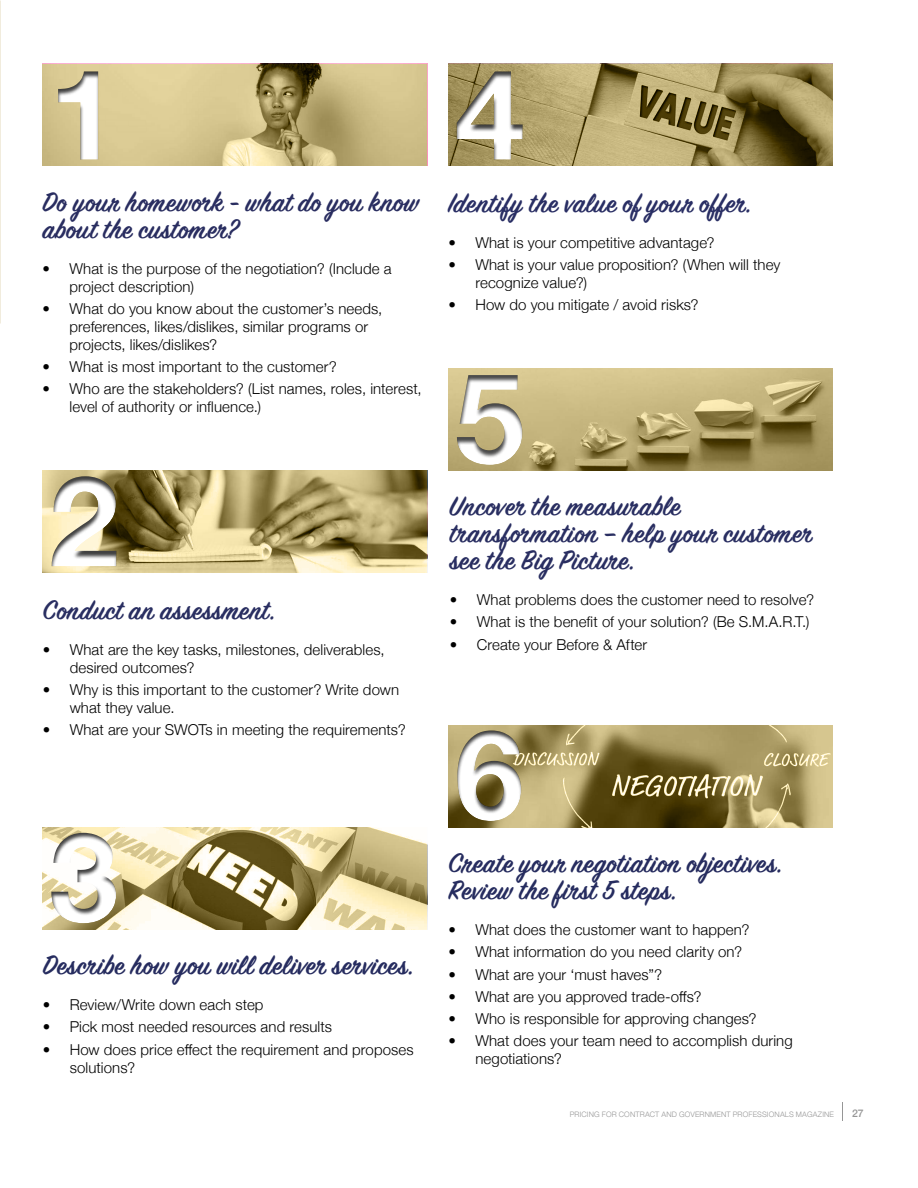
<style>
.page{position:relative;width:918px;height:1188px;background:#fff}
.page>*{position:absolute;margin:0;border:0;box-sizing:border-box;transform-origin:0 0}
.t1{font:700 126px "Helvetica Neue";color:#fff}
.t2{font:700 124.5px "Helvetica Neue";color:#fff}
.t3{font:600 30px/27px "Sign Painter House Script";letter-spacing:.02em;color:#292e61}
.t4{font:600 30px/27px "Sign Painter House Script";letter-spacing:.025em;color:#262c5f}
.t5{font:600 30px/27px "Sign Painter House Script";letter-spacing:.025em;color:#292d60}
.t6{font:600 30px "Sign Painter House Script";letter-spacing:.025em;color:#292e64}
.t7{font:300 15px/18px "Helvetica Neue";letter-spacing:.005em;color:#000}
.t8{font:500 10.5px "Helvetica Neue";color:#969696}
.t9{font:300 7.5px "Helvetica Neue";letter-spacing:.02em;color:#969696}
</style>
<div class="page">
<svg style="left:842px;top:1102px;width:1px;height:18px"></svg>
<img style="left:0;top:0;width:1px;height:324px">
<img style="left:705px;top:369px;width:128px;height:102px">
<img style="left:704px;top:725px;width:129px;height:102px">
<img style="left:705px;top:64px;width:128px;height:102px">
<img style="left:299px;top:827px;width:128px;height:102px">
<img style="left:300px;top:471px;width:127px;height:102px">
<img style="left:299px;top:64px;width:27px;height:102px">
<div style="left:0;top:15px;width:299px;height:206px;background:#000;opacity:.75"></div>
<div style="left:0;top:421px;width:300px;height:207px;background:#000;opacity:.75"></div>
<div style="left:0;top:778px;width:299px;height:204px;background:#000;opacity:.75"></div>
<div style="left:326px;top:15px;width:379px;height:206px;background:#000;opacity:.75"></div>
<div style="left:326px;top:318px;width:379px;height:207px;background:#000;opacity:.71"></div>
<div style="left:328px;top:676px;width:376px;height:203px;background:#000;opacity:.75"></div>
<h1 class="t1" style="left:49px;top:16px;width:72px">1</h1>
<h3 class="t5" style="left:43px;top:191px;width:379px">Do your homework - what do you know about the customer?</h3>
<p class="t7" style="left:70px;top:258px;width:324px;text-indent:-27px">• What is the purpose of the negotiation? (Include a project description)</p>
<p class="t7" style="left:70px;top:298px;width:314px;text-indent:-27px">• What do you know about the customer’s needs, preferences, likes/dislikes, similar programs or projects, likes/dislikes?</p>
<p class="t7" style="left:43px;top:357px;width:296px">• What is most important to the customer?</p>
<p class="t7" style="left:70px;top:379px;width:354px;text-indent:-27px">• Who are the stakeholders? (List names, roles, interest, level of authority or influence.)</p>
<h1 class="t1" style="left:49px;top:422px;width:72px">2</h1>
<h3 class="t3" style="left:43px;top:599px;width:235px">Conduct an assessment.</h3>
<p class="t7" style="left:70px;top:639px;width:316px;text-indent:-27px">• What are the key tasks, milestones, deliverables, desired outcomes?</p>
<p class="t7" style="left:70px;top:680px;width:331px;text-indent:-27px">• Why is this important to the customer? Write down what they value.</p>
<p class="t7" style="left:43px;top:720px;width:365px">• What are your SWOTs in meeting the requirements?</p>
<h2 class="t2" style="left:49px;top:780px;width:71px">3</h2>
<h3 class="t4" style="left:43px;top:954px;width:373px">Describe how you will deliver services.</h3>
<p class="t7" style="left:43px;top:995px;width:222px">• Review/Write down each step</p>
<p class="t7" style="left:43px;top:1017px;width:291px">• Pick most needed resources and results</p>
<p class="t7" style="left:70px;top:1039px;width:346px;text-indent:-27px">• How does price effect the requirement and proposes solutions?</p>
<h1 class="t1" style="left:455px;top:16px;width:72px">4</h1>
<h3 class="t6" style="left:448px;top:185px;width:305px">Identify the value of your offer.</h3>
<p class="t7" style="left:448px;top:232px;width:268px">• What is your competitive advantage?</p>
<p class="t7" style="left:475px;top:254px;width:306px;text-indent:-27px">• What is your value proposition? (When will they recognize value?)</p>
<p class="t7" style="left:448px;top:295px;width:252px">• How do you mitigate / avoid risks?</p>
<h1 class="t1" style="left:455px;top:320px;width:72px">5</h1>
<h3 class="t3" style="left:450px;top:495px;width:365px">Uncover the measurable transformation – help your customer see the Big Picture.</h3>
<p class="t7" style="left:450px;top:590px;width:366px">• What problems does the customer need to resolve?</p>
<p class="t7" style="left:450px;top:612px;width:361px">• What is the benefit of your solution? (Be S.M.A.R.T.)</p>
<p class="t7" style="left:450px;top:634px;width:199px">• Create your Before &amp; After</p>
<h2 class="t2" style="left:455px;top:677px;width:71px">6</h2>
<h3 class="t4" style="left:448px;top:852px;width:336px">Create your negotiation objectives.<br>Review the first 5 steps.</h3>
<p class="t7" style="left:448px;top:920px;width:303px">• What does the customer want to happen?</p>
<p class="t7" style="left:448px;top:942px;width:295px">• What information do you need clarity on?</p>
<p class="t7" style="left:448px;top:964px;width:215px">• What are your ‘must haves”?</p>
<p class="t7" style="left:448px;top:986px;width:255px">• What are you approved trade-offs?</p>
<p class="t7" style="left:448px;top:1009px;width:310px">• Who is responsible for approving changes?</p>
<p class="t7" style="left:475px;top:1031px;width:319px;text-indent:-27px">• What does your team need to accomplish during negotiations?</p>
<p class="t9" style="left:570px;top:1108px;width:266px">PRICING FOR CONTRACT AND GOVERNMENT PROFESSIONALS MAGAZINE</p>
<p class="t8" style="left:852px;top:1104px;width:13px">27</p>
</div>
